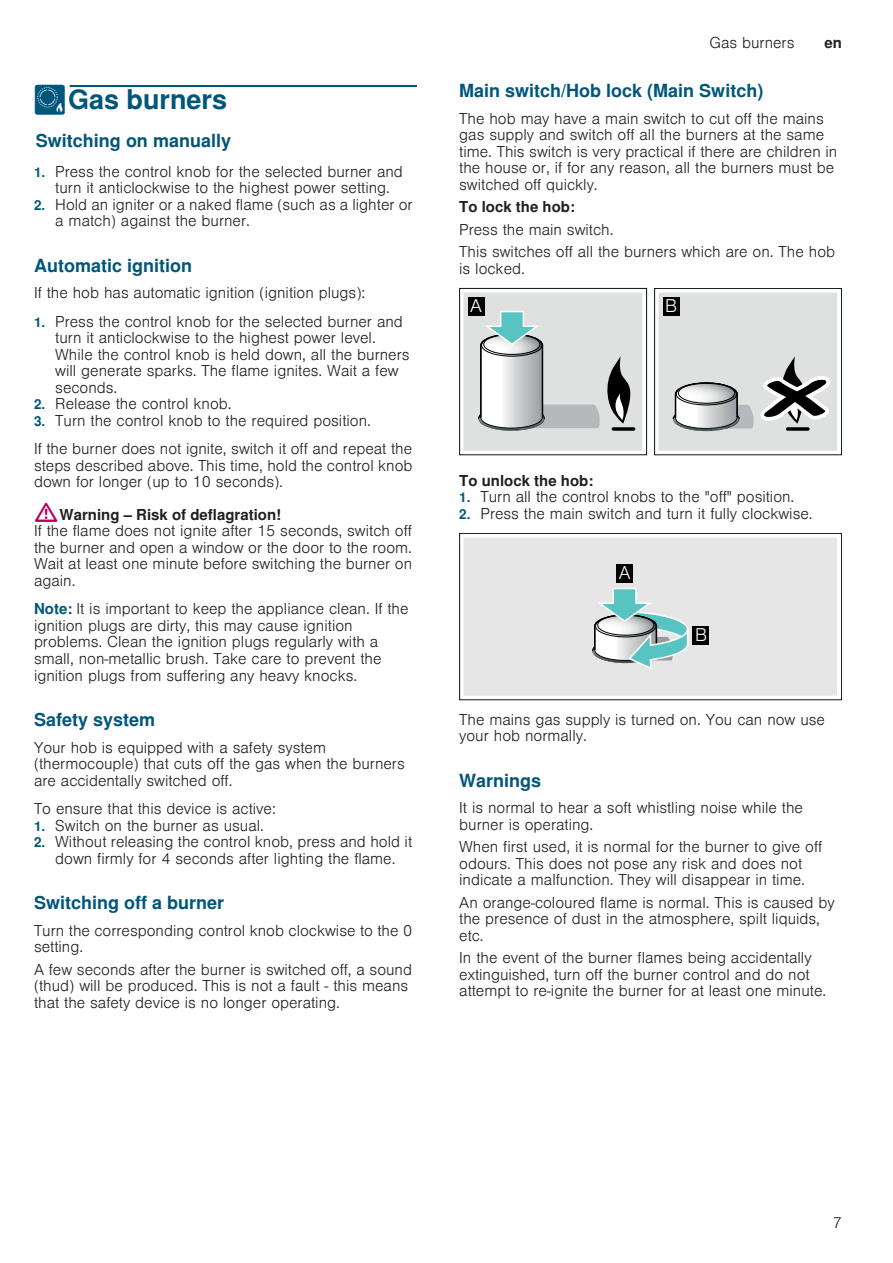
<style>
.page{position:relative;width:893px;height:1263px;background:#fff}
.page>*{position:absolute;margin:0;border:0;box-sizing:border-box;transform-origin:0 0}
.t1{font:700 27px "Nimbus San L";color:#00567a}
.t2{font:700 18px "Nimbus San L";color:#00567a}
.t3{font:300 15px/16.5px "Nimbus San L";color:#231f20}
.t4{font:700 15px "Nimbus San L";color:#231f20}
.s1{font-family:"BSH Symb PG2";font-weight:400}
.s2{font-weight:700;font-size:13.5px;color:#00567a}
.s3{font-family:"BSH Symb All";font-weight:400;font-size:21px;color:#b5015b}
.s4{font-weight:700}
.s5{font-weight:700;color:#00567a}
</style>
<div class="page">
<div style="left:70px;top:85px;width:347px;height:2px;border:1px solid #00567a"></div>
<svg style="left:463px;top:537px;width:374px;height:159px;background:#dfe1e1"></svg>
<div style="left:459px;top:533px;width:383px;height:167px;border:1px solid #091116"></div>
<svg style="left:460px;top:289px;width:187px;height:166px;background:#cdd0d0"></svg>
<svg style="left:655px;top:289px;width:187px;height:166px;background:#cecfcf"></svg>
<svg style="left:619px;top:566px;width:11px;height:13px"></svg>
<svg style="left:697px;top:628px;width:9px;height:13px"></svg>
<h1 class="t1" style="left:34px;top:84px;width:195px"><span class="s1">Ä</span>Gas burners</h1>
<p class="t2" style="left:36px;top:130px;width:197px">Switching on manually</p>
<p class="t3" style="left:34px;top:164px;width:370px;text-align:center"><span class="s2">1.</span> Press the control knob for the selected burner and turn it anticlockwise to the highest power setting.</p>
<p class="t3" style="left:55px;top:197px;width:359px;text-indent:-21px"><span class="s2">2.</span> Hold an igniter or a naked flame (such as a lighter or a match) against the burner.</p>
<p class="t2" style="left:34px;top:255px;width:160px">Automatic ignition</p>
<p class="t3" style="left:34px;top:285px;width:333px">If the hob has automatic ignition (ignition plugs):</p>
<p class="t3" style="left:55px;top:314px;width:356px;text-indent:-21px"><span class="s2">1.</span> Press the control knob for the selected burner and turn it anticlockwise to the highest power level.<br>While the control knob is held down, all the burners will generate sparks. The flame ignites. Wait a few seconds.</p>
<p class="t3" style="left:34px;top:396px;width:199px"><span class="s2">2.</span> Release the control knob.</p>
<p class="t3" style="left:34px;top:407px;width:380px;line-height:28.5px"><span class="s2">3.</span> Turn the control knob to the required position.<br>If the burner does not ignite, switch it off and repeat the</p>
<p class="t3" style="left:34px;top:458px;width:380px">steps described above. This time, hold the control knob down for longer (up to 10 seconds).</p>
<p class="t3" style="left:34px;top:507px;width:380px"><span class="s3">:</span><span class="s4">Warning – Risk of deflagration!<br></span>If the flame does not ignite after 15 seconds, switch off the burner and open a window or the door to the room.<br>Wait at least one minute before switching the burner on again.</p>
<p class="t3" style="left:34px;top:601px;width:376px"><span class="s5">Note:</span> It is important to keep the appliance clean. If the ignition plugs are dirty, this may cause ignition problems. Clean the ignition plugs regularly with a small, non-metallic brush. Take care to prevent the ignition plugs from suffering any heavy knocks.</p>
<p class="t2" style="left:34px;top:709px;width:123px">Safety system</p>
<p class="t3" style="left:34px;top:739px;width:372px">Your hob is equipped with a safety system (thermocouple) that cuts off the gas when the burners are accidentally switched off.</p>
<p class="t3" style="left:34px;top:801px;width:243px">To ensure that this device is active:</p>
<p class="t3" style="left:34px;top:817px;width:231px"><span class="s2">1.</span> Switch on the burner as usual.</p>
<p class="t3" style="left:34px;top:834px;width:380px;text-align:center"><span class="s2">2.</span> Without releasing the control knob, press and hold it down firmly for 4 seconds after lighting the flame.</p>
<p class="t2" style="left:34px;top:892px;width:192px">Switching off a burner</p>
<p class="t3" style="left:34px;top:922px;width:380px">Turn the corresponding control knob clockwise to the 0 setting.</p>
<p class="t3" style="left:34px;top:961px;width:380px">A few seconds after the burner is switched off, a sound (thud) will be produced. This is not a fault - this means that the safety device is no longer operating.</p>
<p class="t3" style="left:709px;top:35px;width:87px">Gas burners</p>
<p class="t4" style="left:824px;top:34px;width:19px">en</p>
<p class="t2" style="left:459px;top:80px;width:306px">Main switch/Hob lock (Main Switch)</p>
<p class="t3" style="left:459px;top:110px;width:380px">The hob may have a main switch to cut off the mains gas supply and switch off all the burners at the same time. This switch is very practical if there are children in the house or, if for any reason, all the burners must be switched off quickly.</p>
<p class="t4" style="left:459px;top:198px;width:117px">To lock the hob:</p>
<p class="t3" style="left:459px;top:218px;width:377px;line-height:22.5px">Press the main switch.<br>This switches off all the burners which are on. The hob</p>
<p class="t3" style="left:459px;top:260px;width:67px">is locked.</p>
<p class="t4" style="left:459px;top:471px;width:136px">To unlock the hob:</p>
<p class="t3" style="left:459px;top:489px;width:337px"><span class="s2">1.</span> Turn all the control knobs to the "off" position.</p>
<p class="t3" style="left:459px;top:505px;width:355px"><span class="s2">2.</span> Press the main switch and turn it fully clockwise.</p>
<p class="t3" style="left:459px;top:711px;width:367px">The mains gas supply is turned on. You can now use your hob normally.</p>
<p class="t2" style="left:459px;top:769px;width:84px">Warnings</p>
<p class="t3" style="left:459px;top:800px;width:345px">It is normal to hear a soft whistling noise while the burner is operating.</p>
<p class="t3" style="left:459px;top:839px;width:365px">When first used, it is normal for the burner to give off odours. This does not pose any risk and does not indicate a malfunction. They will disappear in time.</p>
<p class="t3" style="left:459px;top:894px;width:377px">An orange-coloured flame is normal. This is caused by the presence of dust in the atmosphere, spilt liquids, etc.</p>
<p class="t3" style="left:459px;top:950px;width:369px">In the event of the burner flames being accidentally extinguished, turn off the burner control and do not attempt to re-ignite the burner for at least one minute.</p>
<p class="t3" style="left:833px;top:1215px;width:11px">7</p>
</div>
